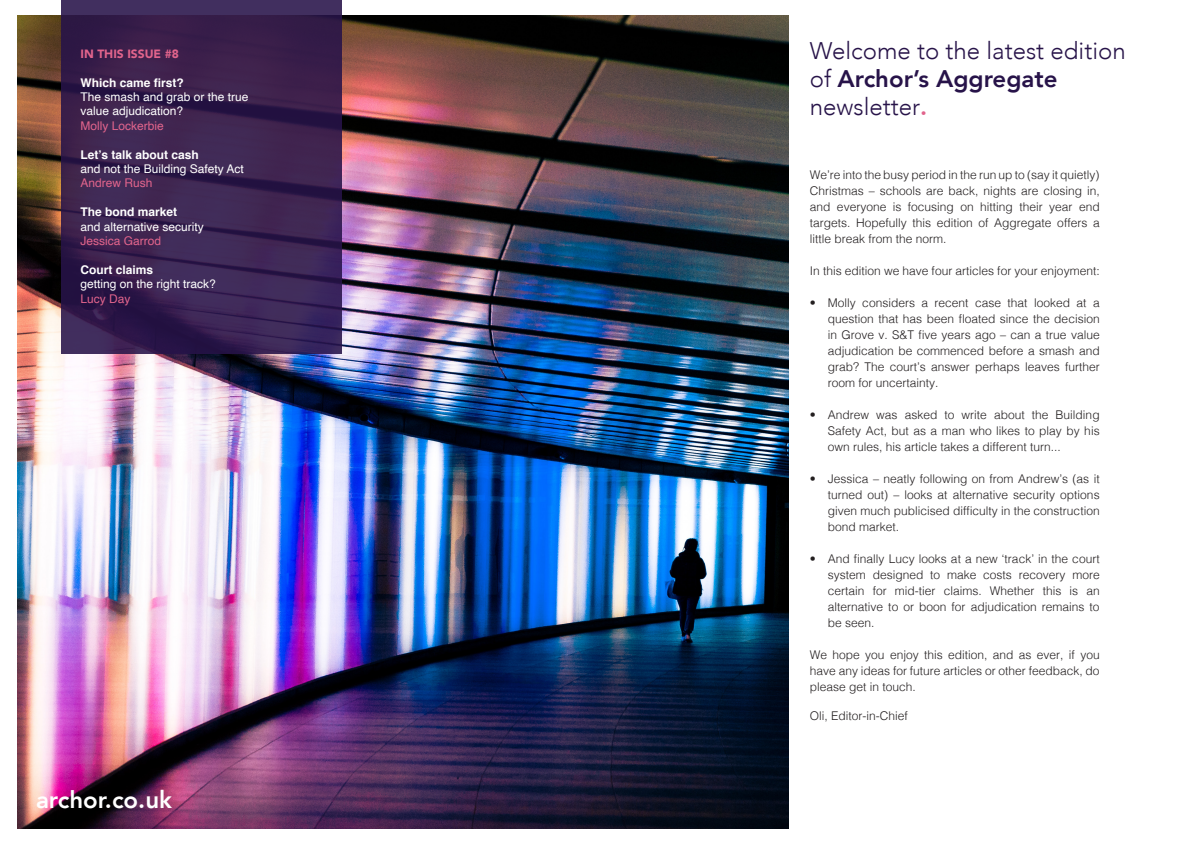
<style>
.page{position:relative;width:1191px;height:842px;background:#fff}
.page>*{position:absolute;margin:0;border:0;box-sizing:border-box;transform-origin:0 0}
.t1{font:300 24px/28px "Avenir";color:#271349}
.t2{font:800 24px "Avenir";color:#fff}
.t3{font:300 12px/16px "Helvetica";color:#231f20;text-align:justify}
.t4{font:12px "Helvetica";color:#fff}
.t5{font:700 12px "Helvetica";color:#fff}
.t6{font:12px "Helvetica";color:#e1648c}
.t7{font:900 12px "Avenir";color:#e1648c}
.s1{font-weight:800}
.s2{font-weight:800;color:#e1648c}
</style>
<div class="page">
<img style="left:18px;top:16px;width:770px;height:813px">
<svg style="left:61px;top:0;width:280px;height:354px;background:#39214f"></svg>
<p class="t7" style="left:80px;top:43px;width:100px">IN THIS ISSUE #8</p>
<p class="t5" style="left:80px;top:73px;width:105px">Which came first?</p>
<p class="t4" style="left:80px;top:88px;width:170px">The smash and grab or the true</p>
<p class="t4" style="left:80px;top:102px;width:104px">value adjudication?</p>
<p class="t6" style="left:80px;top:116px;width:85px">Molly Lockerbie</p>
<p class="t5" style="left:80px;top:145px;width:120px">Let’s talk about cash</p>
<p class="t4" style="left:80px;top:160px;width:165px">and not the Building Safety Act</p>
<p class="t6" style="left:80px;top:174px;width:74px">Andrew Rush</p>
<p class="t5" style="left:80px;top:202px;width:98px">The bond market</p>
<p class="t4" style="left:80px;top:217px;width:125px">and alternative security</p>
<p class="t6" style="left:80px;top:232px;width:82px">Jessica Garrod</p>
<p class="t5" style="left:80px;top:260px;width:74px">Court claims</p>
<p class="t4" style="left:80px;top:275px;width:137px">getting on the right track?</p>
<p class="t6" style="left:80px;top:289px;width:52px">Lucy Day</p>
<p class="t2" style="left:36px;top:781px;width:137px">archor.co.uk</p>
<p class="t1" style="left:810px;top:37px;width:317px">Welcome to the latest edition of <span class="s1">Archor’s Aggregate </span>newsletter<span class="s2">.</span></p>
<p class="t3" style="left:810px;top:166px;width:291px">We’re into the busy period in the run up to (say it quietly)<br>Christmas – schools are back, nights are closing in, and everyone is focusing on hitting their year end targets. Hopefully this edition of Aggregate offers a little break from the norm.</p>
<p class="t3" style="left:810px;top:262px;width:291px">In this edition we have four articles for your enjoyment:</p>
<p class="t3" style="left:828px;top:294px;width:273px;text-indent:-18px">• Molly considers a recent case that looked at a question that has been floated since the decision in Grove v. S&amp;T five years ago – can a true value adjudication be commenced before a smash and grab? The court’s answer perhaps leaves further room for uncertainty.</p>
<p class="t3" style="left:828px;top:406px;width:273px;text-indent:-18px">• Andrew was asked to write about the Building Safety Act, but as a man who likes to play by his own rules, his article takes a different turn...</p>
<p class="t3" style="left:828px;top:470px;width:273px;text-indent:-18px">• Jessica – neatly following on from Andrew’s (as it turned out) – looks at alternative security options given much publicised difficulty in the construction bond market.</p>
<p class="t3" style="left:828px;top:550px;width:273px;text-indent:-18px">• And finally Lucy looks at a new ‘track’ in the court system designed to make costs recovery more certain for mid-tier claims. Whether this is an alternative to or boon for adjudication remains to be seen.</p>
<p class="t3" style="left:810px;top:646px;width:291px">We hope you enjoy this edition, and as ever, if you have any ideas for future articles or other feedback, do please get in touch.</p>
<p class="t3" style="left:810px;top:706px;width:100px">Oli, Editor-in-Chief</p>
</div>
